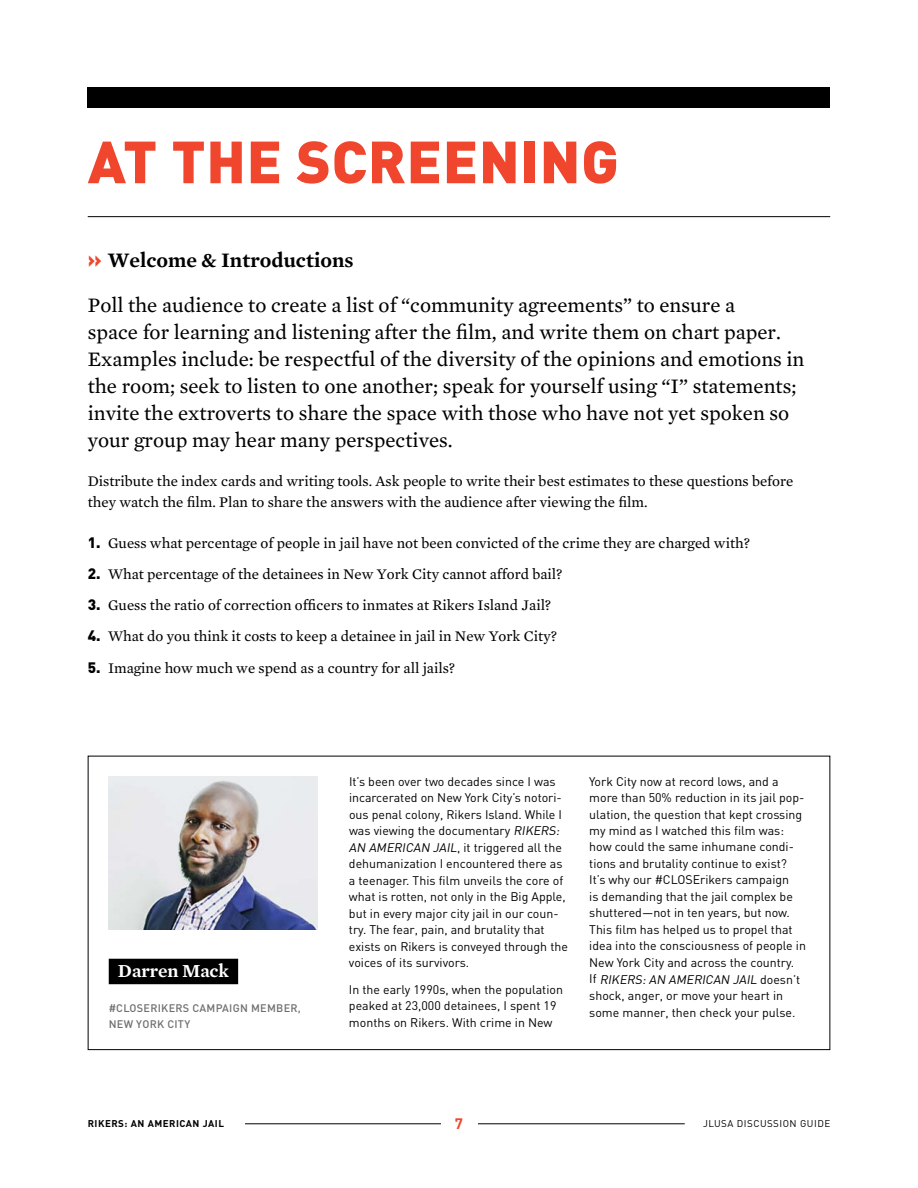
<style>
.page{position:relative;width:918px;height:1188px;background:#fff}
.page>*{position:absolute;margin:0;border:0;box-sizing:border-box;transform-origin:0 0}
.t1{font:900 58.5px "DIN";letter-spacing:.01em;color:#ef462d}
.t2{font:21px/27px "Mercury Text G2";color:#000}
.t3{font:600 18.75px "Mercury Text G2";letter-spacing:-.01em;color:#fff}
.t4{font:15px/21px "Mercury Text G2";color:#000}
.t5{font:700 15px "DIN";color:#ef462d}
.t6{font:12.3px/16.5px "DIN";color:#000}
.t7{font:500 10.8px/16.5px "DIN";letter-spacing:.025em;color:#6d6e71}
.t8{font:700 9.75px "DIN";letter-spacing:.05em;color:#000}
.t9{font:9.75px "DIN";letter-spacing:.05em;color:#000}
.s1{font-family:"DIN";font-weight:900;color:#ef462d}
.s2{font-weight:600}
.s3{font-family:"DIN";font-weight:900}
.s4{font-style:italic}
</style>
<div class="page">
<hr style="left:245px;top:1123px;width:440px;height:1px;background:#000">
<div style="left:441px;top:1112px;width:36px;height:24px;background:#fff"></div>
<div style="left:88px;top:88px;width:742px;height:20px;background:#000"></div>
<hr style="left:88px;top:216px;width:742px;height:1px;background:#000">
<div style="left:109px;top:959px;width:129px;height:25px;background:#000"></div>
<img style="left:109px;top:777px;width:209px;height:152px">
<h1 class="t1" style="left:88px;top:123px;width:533px">AT THE SCREENING</h1>
<h2 class="t2" style="left:88px;top:237px;width:649px;line-height:45px"><span class="s1">»</span> <span class="s2">Welcome &amp; Introductions<br></span>Poll the audience to create a list of “community agreements” to ensure a</h2>
<p class="t2" style="left:88px;top:318px;width:718px">space for learning and listening after the film, and write them on chart paper.<br>Examples include: be respectful of the diversity of the opinions and emotions in the room; seek to listen to one another; speak for yourself using “I” statements; invite the extroverts to share the space with those who have not yet spoken so your group may hear many perspectives.</p>
<p class="t4" style="left:88px;top:470px;width:707px">Distribute the index cards and writing tools. Ask people to write their best estimates to these questions before they watch the film. Plan to share the answers with the audience after viewing the film.</p>
<p class="t4" style="left:88px;top:533px;width:664px"><span class="s3">1.</span> Guess what percentage of people in jail have not been convicted of the crime they are charged with?</p>
<p class="t4" style="left:88px;top:564px;width:476px"><span class="s3">2.</span> What percentage of the detainees in New York City cannot afford bail?</p>
<p class="t4" style="left:88px;top:595px;width:465px"><span class="s3">3.</span> Guess the ratio of correction officers to inmates at Rikers Island Jail?</p>
<p class="t4" style="left:88px;top:626px;width:471px"><span class="s3">4.</span> What do you think it costs to keep a detainee in jail in New York City?</p>
<p class="t4" style="left:88px;top:657px;width:369px"><span class="s3">5.</span> Imagine how much we spend as a country for all jails?</p>
<h3 class="t3" style="left:118px;top:960px;width:113px">Darren Mack</h3>
<p class="t7" style="left:109px;top:999px;width:194px">#CLOSERIKERS CAMPAIGN MEMBER,<br>NEW YORK CITY</p>
<p class="t6" style="left:349px;top:773px;width:220px">It’s been over two decades since I was incarcerated on New York City’s notori&shy;ous penal colony, Rikers Island. While I was viewing the documentary <span class="s4">RIKERS:<br>AN AMERICAN JAIL</span>, it triggered all the dehumanization I encountered there as a teenager. This film unveils the core of what is rotten, not only in the Big Apple, but in every major city jail in our coun&shy;try. The fear, pain, and brutality that exists on Rikers is conveyed through the voices of its survivors.</p>
<p class="t6" style="left:349px;top:981px;width:215px">In the early 1990s, when the population peaked at 23,000 detainees, I spent 19 months on Rikers. With crime in New</p>
<p class="t6" style="left:589px;top:773px;width:218px">York City now at record lows, and a more than 50% reduction in its jail pop&shy;ulation, the question that kept crossing my mind as I watched this film was: how could the same inhumane condi&shy;tions and brutality continue to exist?<br>It’s why our #CLOSErikers campaign<br>is demanding that the jail complex be shuttered—not in ten years, but now.<br>This film has helped us to propel that idea into the consciousness of people in New York City and across the country.<br>I f <span class="s4">RIKERS:AN AMERICAN JAIL</span> d o e s n ’ t shock, anger, or move your heart in some manner, then check your pulse.</p>
<p class="t8" style="left:88px;top:1118px;width:138px">RIKERS: AN AMERICAN JAIL</p>
<p class="t5" style="left:455px;top:1114px;width:10px">7</p>
<p class="t9" style="left:703px;top:1118px;width:129px">JLUSA DISCUSSION GUIDE</p>
</div>
